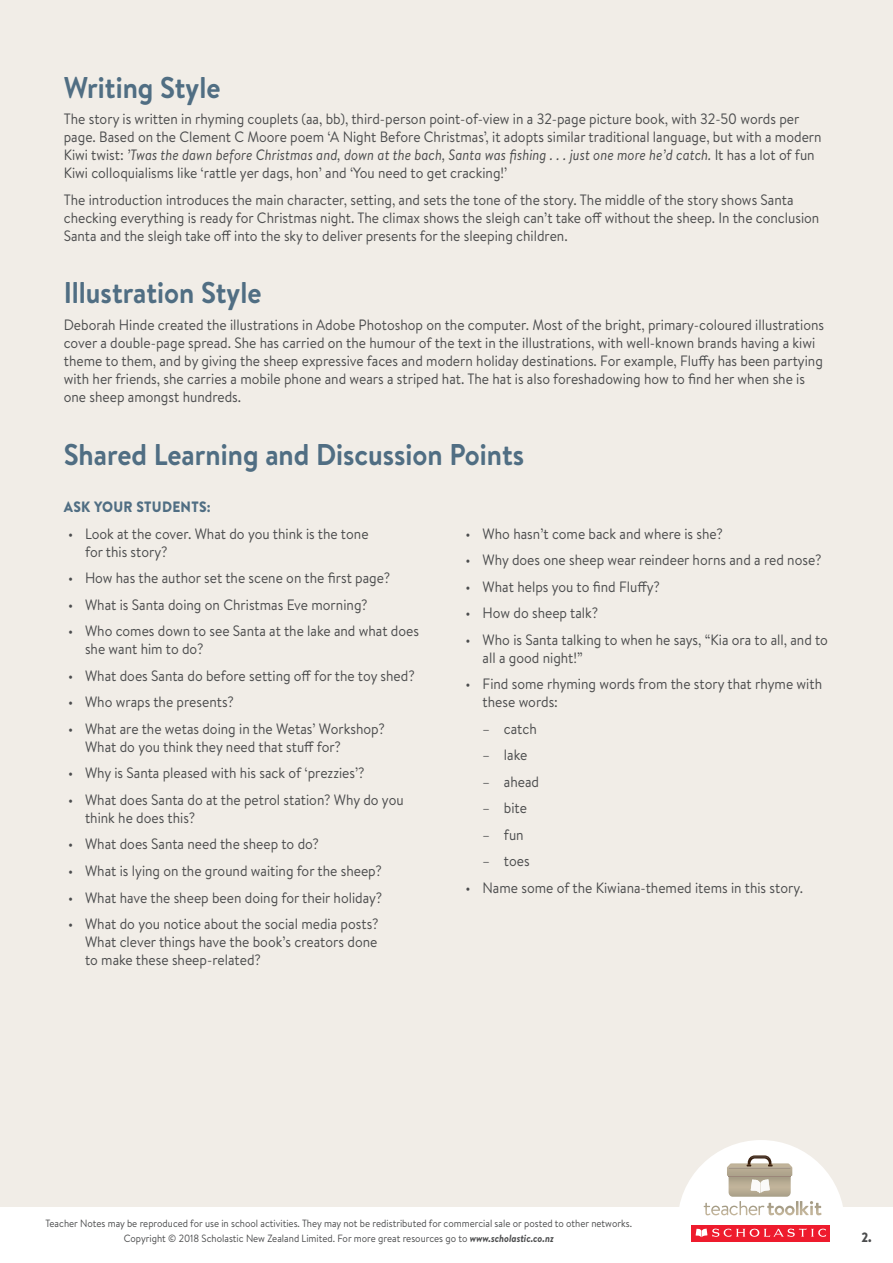
<style>
.page{position:relative;width:893px;height:1263px;background:#f1ede7}
.page>*{position:absolute;margin:0;border:0;box-sizing:border-box;transform-origin:0 0}
.B_head{font:700 30px "Brandon Text";color:#506e83;scale:.92 1}
.Body{font:15px/18px "Brandon Text";color:#4b4c4d;scale:.92 1}
.B_head-2{font:900 15px "Brandon Text";letter-spacing:.02em;color:#506e83;scale:.92 1}
.t1{font:900 13.5px "Brandon Text";color:#4b4c4d;scale:.92 1}
.t2{font:10.5px/15px "Brandon Text";color:#4b4c4d;text-align:center;scale:.92 1}
.s1{font-style:italic}
.s2{font-weight:700;font-style:italic}
</style>
<div class="page">
<div style="left:0;top:1207px;width:893px;height:56px;background:#fff"></div>
<svg style="left:679px;top:1140px;width:164px;height:102px"></svg>
<p class="B_head" style="left:64px;top:66px;width:172px">Writing Style</p>
<p class="Body" style="left:64px;top:109px;width:825px">The story is written in rhyming couplets (aa, bb), third-person point-of-view in a 32-page picture book, with 32-50 words per page. Based on the Clement C Moore poem ‘A Night Before Christmas’, it adopts similar traditional language, but with a modern Kiwi twist: <span class="s1">’Twas the dawn before Christmas and, down at the bach, Santa was fishing . . . just one more he’d catch.</span> It has a lot of fun Kiwi colloquialisms like ‘rattle yer dags, hon’ and ‘You need to get cracking!’</p>
<p class="Body" style="left:64px;top:190px;width:823px">The introduction introduces the main character, setting, and sets the tone of the story. The middle of the story shows Santa checking everything is ready for Christmas night. The climax shows the sleigh can’t take off without the sheep. In the conclusion<br>Santa and the sleigh take off into the sky to deliver presents for the sleeping children.</p>
<p class="B_head" style="left:64px;top:272px;width:216px">Illustration Style</p>
<p class="Body" style="left:64px;top:315px;width:828px">Deborah Hinde created the illustrations in Adobe Photoshop on the computer. Most of the bright, primary-coloured illustrations cover a double-page spread. She has carried on the humour of the text in the illustrations, with well-known brands having a kiwi theme to them, and by giving the sheep expressive faces and modern holiday destinations. For example, Fluffy has been partying with her friends, she carries a mobile phone and wears a striped hat. The hat is also foreshadowing how to find her when she is one sheep amongst hundreds.</p>
<p class="B_head" style="left:64px;top:433px;width:502px">Shared Learning and Discussion Points</p>
<p class="B_head-2" style="left:64px;top:497px;width:161px">ASK YOUR STUDENTS:</p>
<p class="Body" style="left:85px;top:524px;width:310px;text-indent:-17px">• Look at the cover. What do you think is the tone for this story?</p>
<p class="Body" style="left:68px;top:569px;width:352px">• How has the author set the scene on the first page?</p>
<p class="Body" style="left:68px;top:595px;width:327px">• What is Santa doing on Christmas Eve morning?</p>
<p class="Body" style="left:85px;top:622px;width:365px;text-indent:-17px">• Who comes down to see Santa at the lake and what does she want him to do?</p>
<p class="Body" style="left:68px;top:666px;width:378px">• What does Santa do before setting off for the toy shed?</p>
<p class="Body" style="left:68px;top:693px;width:182px">• Who wraps the presents?</p>
<p class="Body" style="left:85px;top:719px;width:327px;text-indent:-17px">• What are the wetas doing in the Wetas’ Workshop?<br>What do you think they need that stuff for?</p>
<p class="Body" style="left:68px;top:764px;width:324px">• Why is Santa pleased with his sack of ‘prezzies’?</p>
<p class="Body" style="left:85px;top:790px;width:348px;text-indent:-17px">• What does Santa do at the petrol station? Why do you think he does this?</p>
<p class="Body" style="left:68px;top:835px;width:274px">• What does Santa need the sheep to do?</p>
<p class="Body" style="left:68px;top:861px;width:343px">• What is lying on the ground waiting for the sheep?</p>
<p class="Body" style="left:68px;top:888px;width:343px">• What have the sheep been doing for their holiday?</p>
<p class="Body" style="left:85px;top:914px;width:320px;text-align:justify;text-indent:-17px">• What do you notice about the social media posts?<br>What clever things have the book’s creators done to make these sheep-related?</p>
<p class="Body" style="left:466px;top:524px;width:281px">• Who hasn’t come back and where is she?</p>
<p class="Body" style="left:466px;top:551px;width:388px">• Why does one sheep wear reindeer horns and a red nose?</p>
<p class="Body" style="left:466px;top:577px;width:213px">• What helps you to find Fluffy?</p>
<p class="Body" style="left:466px;top:604px;width:146px">• How do sheep talk?</p>
<p class="Body" style="left:483px;top:630px;width:377px;text-indent:-17px">• Who is Santa talking to when he says, “Kia ora to all, and to all a good night!”</p>
<p class="Body" style="left:483px;top:675px;width:370px;text-indent:-17px">• Find some rhyming words from the story that rhyme with these words:</p>
<p class="Body" style="left:483px;top:719px;width:60px">– catch</p>
<p class="Body" style="left:483px;top:746px;width:50px">– lake</p>
<p class="Body" style="left:483px;top:772px;width:63px">– ahead</p>
<p class="Body" style="left:483px;top:799px;width:50px">– bite</p>
<p class="Body" style="left:483px;top:825px;width:46px">– fun</p>
<p class="Body" style="left:483px;top:852px;width:53px">– toes</p>
<p class="Body" style="left:466px;top:878px;width:368px">• Name some of the Kiwiana-themed items in this story.</p>
<p class="t2" style="left:45px;top:1215px;width:639px">Teacher Notes may be reproduced for use in school activities. They may not be redistributed for commercial sale or posted to other networks.<br>Copyright © 2018 Scholastic New Zealand Limited. For more great resources go to <span class="s2">www.scholastic.co.nz</span></p>
<p class="t1" style="left:861px;top:1227px;width:13px">2.</p>
</div>
